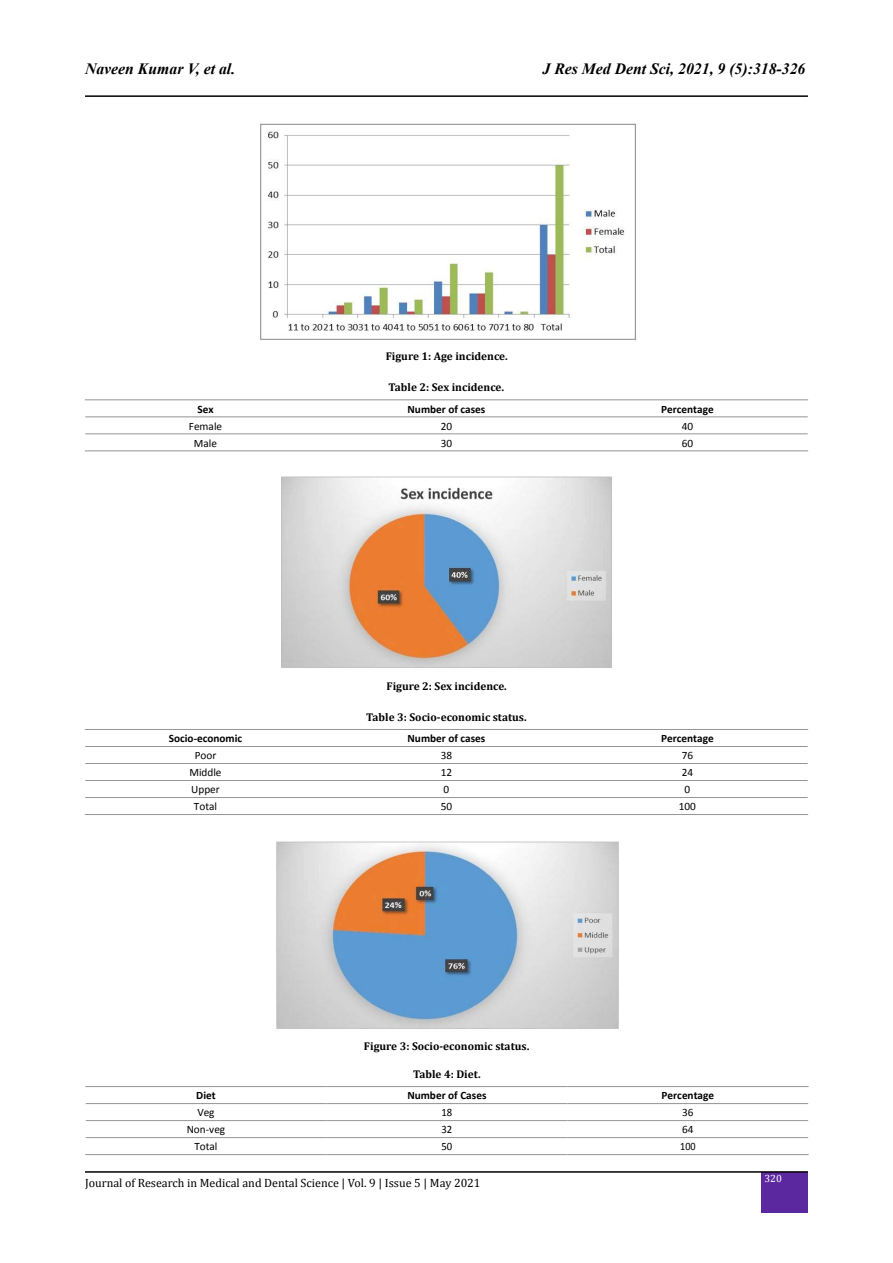
<style>
.page{position:relative;width:893px;height:1263px;background:#fff}
.page>*{position:absolute;margin:0;border:0;box-sizing:border-box;transform-origin:0 0}
.t1{font:italic 700 15.75px "Times New Roman";color:#000}
.t2{font:12px "Cambria";color:#000}
.t3{font:700 11.25px "Cambria";color:#000}
.t4{font:700 11.25px "Calibri";color:#000}
.t5{font:11.25px "Calibri";color:#000}
.t6{font:11.25px "Calibri";color:#000;scale:.95 1}
.t7{font:11.25px "Calibri";color:#000;scale:.9 1}
.t8{font:10.5px "Cambria";color:#fff}
.s1{font-family:"Times New Roman"}
</style>
<div class="page">
<hr style="left:85px;top:95px;width:723px;height:2px;background:#000">
<div style="left:762px;top:1172px;width:46px;height:41px;background:#5b289f"></div>
<hr style="left:85px;top:1171px;width:723px;height:2px;background:#000">
<img style="left:260px;top:123px;width:376px;height:217px">
<img style="left:281px;top:476px;width:331px;height:192px">
<img style="left:276px;top:841px;width:343px;height:188px">
<hr style="left:85px;top:400px;width:241px;height:1px;background:#939598">
<hr style="left:326px;top:400px;width:241px;height:1px;background:#939598">
<hr style="left:567px;top:400px;width:241px;height:1px;background:#939598">
<hr style="left:85px;top:417px;width:241px;height:1px;background:#939598">
<hr style="left:326px;top:417px;width:241px;height:1px;background:#939598">
<hr style="left:567px;top:417px;width:241px;height:1px;background:#939598">
<hr style="left:85px;top:434px;width:241px;height:1px;background:#939598">
<hr style="left:326px;top:434px;width:241px;height:1px;background:#939598">
<hr style="left:567px;top:434px;width:241px;height:1px;background:#939598">
<hr style="left:85px;top:451px;width:241px;height:1px;background:#939598">
<hr style="left:326px;top:451px;width:241px;height:1px;background:#939598">
<hr style="left:567px;top:451px;width:241px;height:1px;background:#939598">
<hr style="left:85px;top:729px;width:241px;height:1px;background:#939598">
<hr style="left:326px;top:729px;width:241px;height:1px;background:#939598">
<hr style="left:567px;top:729px;width:241px;height:1px;background:#939598">
<hr style="left:85px;top:746px;width:241px;height:1px;background:#939598">
<hr style="left:326px;top:746px;width:241px;height:1px;background:#939598">
<hr style="left:567px;top:746px;width:241px;height:1px;background:#939598">
<hr style="left:85px;top:763px;width:241px;height:1px;background:#939598">
<hr style="left:326px;top:763px;width:241px;height:1px;background:#939598">
<hr style="left:567px;top:763px;width:241px;height:1px;background:#939598">
<hr style="left:85px;top:780px;width:241px;height:1px;background:#939598">
<hr style="left:326px;top:780px;width:241px;height:1px;background:#939598">
<hr style="left:567px;top:780px;width:241px;height:1px;background:#939598">
<hr style="left:85px;top:797px;width:241px;height:1px;background:#939598">
<hr style="left:326px;top:797px;width:241px;height:1px;background:#939598">
<hr style="left:567px;top:797px;width:241px;height:1px;background:#939598">
<hr style="left:85px;top:814px;width:241px;height:1px;background:#939598">
<hr style="left:326px;top:814px;width:241px;height:1px;background:#939598">
<hr style="left:567px;top:814px;width:241px;height:1px;background:#939598">
<hr style="left:85px;top:1086px;width:241px;height:1px;background:#939598">
<hr style="left:326px;top:1086px;width:241px;height:1px;background:#939598">
<hr style="left:567px;top:1086px;width:242px;height:1px;background:#939598">
<hr style="left:86px;top:1103px;width:240px;height:1px;background:#939598">
<hr style="left:326px;top:1103px;width:241px;height:1px;background:#939598">
<hr style="left:567px;top:1103px;width:241px;height:1px;background:#939598">
<hr style="left:86px;top:1120px;width:240px;height:1px;background:#939598">
<hr style="left:326px;top:1120px;width:241px;height:1px;background:#939598">
<hr style="left:567px;top:1120px;width:241px;height:1px;background:#939598">
<hr style="left:86px;top:1137px;width:240px;height:1px;background:#939598">
<hr style="left:326px;top:1137px;width:241px;height:1px;background:#939598">
<hr style="left:567px;top:1137px;width:241px;height:1px;background:#939598">
<hr style="left:85px;top:1154px;width:241px;height:1px;background:#939598">
<hr style="left:326px;top:1154px;width:241px;height:1px;background:#939598">
<hr style="left:567px;top:1154px;width:242px;height:1px;background:#939598">
<h1 class="t1" style="left:85px;top:58px;width:152px">Naveen Kumar V, et al.</h1>
<h1 class="t1" style="left:543px;top:58px;width:264px">J Res Med Dent Sci, 2021, 9 (5):318-326</h1>
<p class="t3" style="left:386px;top:348px;width:123px">Figure 1: Age incidence.</p>
<p class="t3" style="left:389px;top:379px;width:117px">Table 2: Sex incidence<span class="s1">.</span></p>
<p class="t4" style="left:197px;top:402px;width:18px">Sex</p>
<p class="t4" style="left:408px;top:402px;width:79px">Number of cases</p>
<p class="t4" style="left:661px;top:402px;width:54px">Percentage</p>
<p class="t5" style="left:189px;top:419px;width:35px">Female</p>
<p class="t5" style="left:441px;top:419px;width:13px">20</p>
<p class="t5" style="left:682px;top:419px;width:13px">40</p>
<p class="t5" style="left:194px;top:436px;width:25px">Male</p>
<p class="t5" style="left:441px;top:436px;width:13px">30</p>
<p class="t5" style="left:682px;top:436px;width:13px">60</p>
<p class="t3" style="left:387px;top:678px;width:122px">Figure 2: Sex incidence.</p>
<p class="t3" style="left:366px;top:709px;width:162px">Table 3: Socio-economic status.</p>
<p class="t4" style="left:169px;top:731px;width:75px">Socio-economic</p>
<p class="t4" style="left:408px;top:731px;width:79px">Number of cases</p>
<p class="t4" style="left:661px;top:731px;width:54px">Percentage</p>
<p class="t5" style="left:195px;top:748px;width:23px">Poor</p>
<p class="t5" style="left:441px;top:748px;width:13px">38</p>
<p class="t5" style="left:682px;top:748px;width:13px">76</p>
<p class="t5" style="left:189px;top:765px;width:34px">Middle</p>
<p class="t5" style="left:441px;top:765px;width:13px">12</p>
<p class="t5" style="left:682px;top:765px;width:13px">24</p>
<p class="t5" style="left:191px;top:782px;width:30px">Upper</p>
<p class="t5" style="left:444px;top:782px;width:7px">0</p>
<p class="t5" style="left:685px;top:782px;width:7px">0</p>
<p class="t5" style="left:194px;top:799px;width:25px">Total</p>
<p class="t5" style="left:441px;top:799px;width:13px">50</p>
<p class="t5" style="left:679px;top:799px;width:19px">100</p>
<p class="t3" style="left:364px;top:1038px;width:167px">Figure 3: Socio-economic status<span class="s1">.</span></p>
<p class="t3" style="left:413px;top:1066px;width:69px">Table 4: Diet.</p>
<p class="t4" style="left:196px;top:1088px;width:21px">Diet</p>
<p class="t4" style="left:407px;top:1088px;width:81px">Number of Cases</p>
<p class="t4" style="left:662px;top:1088px;width:54px">Percentage</p>
<p class="t5" style="left:197px;top:1105px;width:19px">Veg</p>
<p class="t6" style="left:441px;top:1105px;width:13px">18</p>
<p class="t5" style="left:682px;top:1105px;width:13px">36</p>
<p class="t5" style="left:187px;top:1122px;width:40px">Non-veg</p>
<p class="t6" style="left:441px;top:1122px;width:13px">32</p>
<p class="t5" style="left:682px;top:1122px;width:13px">64</p>
<p class="t5" style="left:194px;top:1139px;width:25px">Total</p>
<p class="t6" style="left:441px;top:1139px;width:13px">50</p>
<p class="t7" style="left:680px;top:1139px;width:19px">100</p>
<p class="t2" style="left:85px;top:1176px;width:397px">Journal of Research in Medical and Dental Science | Vol. 9 | Issue 5 | May 2021</p>
<p class="t8" style="left:764px;top:1172px;width:19px">320</p>
</div>
